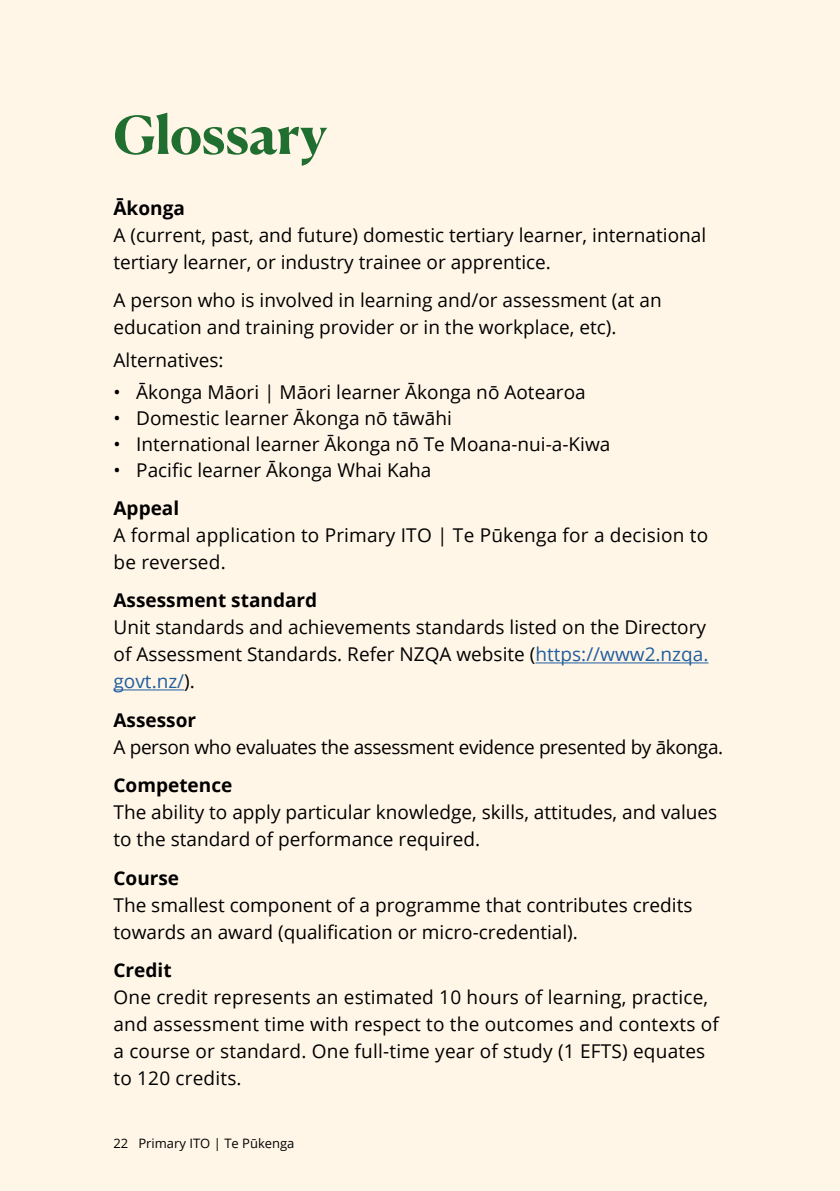
<style>
.page{position:relative;width:840px;height:1191px;background:#fff}
.page>*{position:absolute;margin:0;border:0;box-sizing:border-box;transform-origin:0 0}
.t1{font:700 52px "Canela Deck";letter-spacing:-.005em;color:#216e31}
.t2{font:19px/27px "Open Sans";color:#000}
.t3{font:700 19px "Open Sans";color:#000}
.t4{font:19px "Open Sans";letter-spacing:-.02em;color:#000}
.t5{font:13px "Open Sans";color:#000}
.s1{color:#215e9e}
</style>
<div class="page">
<div style="left:0;top:0;width:839px;height:1191px;background:#fff6e8"></div>
<hr style="left:535px;top:662px;width:173px;height:1px;background:#215e9e">
<hr style="left:113px;top:689px;width:71px;height:1px;background:#215e9e">
<h1 class="t1" style="left:113px;top:90px;width:215px">Glossary</h1>
<p class="t3" style="left:113px;top:195px;width:73px">Ākonga</p>
<p class="t2" style="left:113px;top:221px;width:594px">A (current, past, and future) domestic tertiary learner, international tertiary learner, or industry trainee or apprentice.</p>
<p class="t2" style="left:113px;top:286px;width:549px">A person who is involved in learning and/or assessment (at an education and training provider or in the workplace, etc).</p>
<p class="t2" style="left:113px;top:346px;width:111px">Alternatives:</p>
<p class="t2" style="left:113px;top:378px;width:473px">• Ākonga Māori | Māori learner Ākonga nō Aotearoa</p>
<p class="t2" style="left:113px;top:404px;width:339px">• Domestic learner Ākonga nō tāwāhi</p>
<p class="t2" style="left:113px;top:430px;width:498px">• International learner Ākonga nō Te Moana-nui-a-Kiwa</p>
<p class="t2" style="left:113px;top:456px;width:319px">• Pacific learner Ākonga Whai Kaha</p>
<p class="t3" style="left:113px;top:495px;width:67px">Appeal</p>
<p class="t2" style="left:113px;top:521px;width:596px">A formal application to Primary ITO | Te Pūkenga for a decision to be reversed.</p>
<p class="t3" style="left:113px;top:587px;width:205px">Assessment standard</p>
<p class="t2" style="left:113px;top:613px;width:596px">Unit standards and achievements standards listed on the Directory of Assessment Standards. Refer NZQA website (<span class="s1">https://www2.nzqa. govt.nz/</span>).</p>
<p class="t3" style="left:113px;top:706px;width:84px">Assessor</p>
<p class="t4" style="left:113px;top:734px;width:611px">A person who evaluates the assessment evidence presented by ākonga.</p>
<p class="t3" style="left:113px;top:772px;width:120px">Competence</p>
<p class="t2" style="left:113px;top:798px;width:605px">The ability to apply particular knowledge, skills, attitudes, and values to the standard of performance required.</p>
<p class="t3" style="left:113px;top:864px;width:67px">Course</p>
<p class="t2" style="left:113px;top:890px;width:580px">The smallest component of a programme that contributes credits towards an award (qualification or micro-credential).</p>
<p class="t3" style="left:113px;top:956px;width:60px">Credit</p>
<p class="t2" style="left:113px;top:983px;width:606px">One credit represents an estimated 10 hours of learning, practice, and assessment time with respect to the outcomes and contexts of a course or standard. One full-time year of study (1 EFTS) equates to 120 credits.</p>
<p class="t5" style="left:113px;top:1134px;width:182px">22 Primary ITO | Te Pūkenga</p>
</div>
